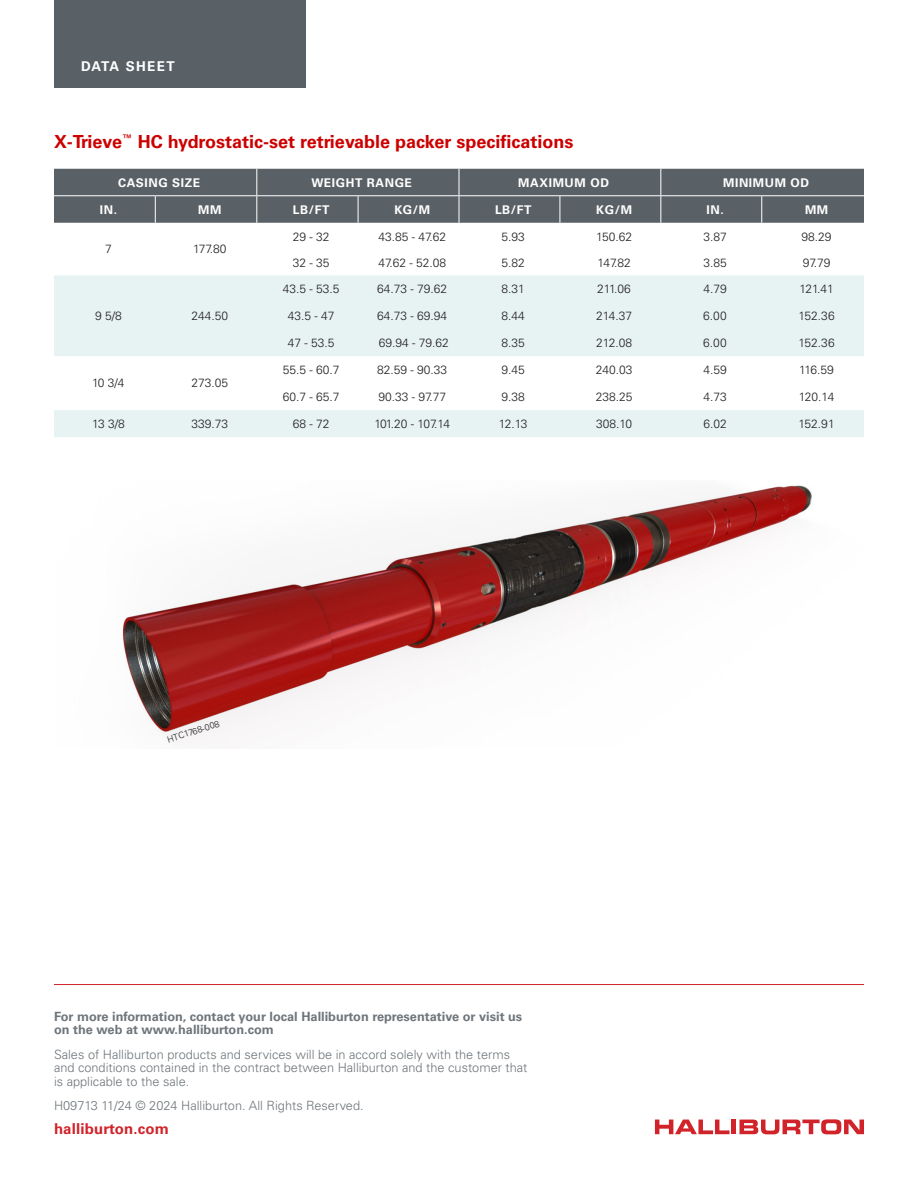
<style>
.page{position:relative;width:918px;height:1188px;background:#fff}
.page>*{position:absolute;margin:0;border:0;box-sizing:border-box;transform-origin:0 0}
._04_Table_Title{font:700 18px "Univers LT Std";color:#c00}
.t1{font:700 15px "Univers LT Std";letter-spacing:.01em;color:#d1232a}
.t2{font:700 13.5px "Univers LT Std";letter-spacing:.1em;color:#fff}
.t3{font:300 12.75px/13.5px "Univers LT Std";color:#6e757a}
.t4{font:700 12.75px/13.5px "Univers LT Std";color:#6e757a}
._04_Table_Body{font:300 12px "Univers LT Std";color:#231f20}
._04_Table_Headline{font:700 12px "Univers LT Std";letter-spacing:.05em;color:#fff}
._04_Table_Body-2{font:300 12px "Univers LT Std";letter-spacing:-.065em;color:#231f20}
.Sidebar_Body{font:300 9px "Univers LT Std";color:#231f20}
</style>
<div class="page">
<hr style="left:54px;top:984px;width:810px;height:1px;background:#d1232a">
<svg style="left:655px;top:1120px;width:75px;height:14px"></svg>
<hr style="left:732px;top:1120px;width:4px;height:14px;background:#d1232a">
<svg style="left:739px;top:1119px;width:125px;height:15px"></svg>
<div style="left:54px;top:0;width:252px;height:88px;background:#5a6166"></div>
<div style="left:54px;top:169px;width:810px;height:54px;background:#5a6166"></div>
<svg style="left:54px;top:275px;width:810px;height:162px;fill:#e7f3f3"></svg>
<svg style="left:155px;top:196px;width:1px;height:27px"></svg>
<svg style="left:256px;top:169px;width:1px;height:54px"></svg>
<svg style="left:358px;top:196px;width:1px;height:27px"></svg>
<svg style="left:459px;top:169px;width:1px;height:54px"></svg>
<svg style="left:560px;top:196px;width:1px;height:27px"></svg>
<svg style="left:660px;top:169px;width:1px;height:54px"></svg>
<svg style="left:761px;top:196px;width:1px;height:27px"></svg>
<hr style="left:54px;top:195px;width:101px;height:1px;background:#fff">
<hr style="left:155px;top:195px;width:102px;height:1px;background:#fff">
<hr style="left:257px;top:195px;width:101px;height:1px;background:#fff">
<hr style="left:358px;top:195px;width:101px;height:1px;background:#fff">
<hr style="left:459px;top:195px;width:101px;height:1px;background:#fff">
<hr style="left:560px;top:195px;width:101px;height:1px;background:#fff">
<hr style="left:661px;top:195px;width:101px;height:1px;background:#fff">
<hr style="left:762px;top:195px;width:102px;height:1px;background:#fff">
<img style="left:122px;top:485px;width:690px;height:254px">
<p class="t2" style="left:81px;top:58px;width:95px">DATA SHEET</p>
<p class="_04_Table_Title" style="left:54px;top:131px;width:521px">X-Trieve<sup>™</sup> HC hydrostatic-set retrievable packer specifications</p>
<p class="_04_Table_Headline" style="left:118px;top:175px;width:83px">CASING SIZE</p>
<p class="_04_Table_Headline" style="left:311px;top:175px;width:102px">WEIGHT RANGE</p>
<p class="_04_Table_Headline" style="left:518px;top:175px;width:92px">MAXIMUM OD</p>
<p class="_04_Table_Headline" style="left:723px;top:175px;width:88px">MINIMUM OD</p>
<p class="_04_Table_Headline" style="left:100px;top:202px;width:19px">IN.</p>
<p class="_04_Table_Headline" style="left:198px;top:202px;width:25px">MM</p>
<p class="_04_Table_Headline" style="left:293px;top:202px;width:38px">LB/FT</p>
<p class="_04_Table_Headline" style="left:394px;top:202px;width:37px">KG/M</p>
<p class="_04_Table_Headline" style="left:495px;top:202px;width:38px">LB/FT</p>
<p class="_04_Table_Headline" style="left:596px;top:202px;width:37px">KG/M</p>
<p class="_04_Table_Headline" style="left:707px;top:202px;width:19px">IN.</p>
<p class="_04_Table_Headline" style="left:805px;top:202px;width:25px">MM</p>
<p class="_04_Table_Body" style="left:105px;top:242px;width:8px">7</p>
<p class="_04_Table_Body" style="left:193px;top:242px;width:35px">177.80</p>
<p class="_04_Table_Body" style="left:293px;top:229px;width:38px">29 - 32</p>
<p class="_04_Table_Body" style="left:379px;top:229px;width:69px">43.85 - 47.62</p>
<p class="_04_Table_Body" style="left:502px;top:229px;width:25px">5.93</p>
<p class="_04_Table_Body" style="left:596px;top:229px;width:38px">150.62</p>
<p class="_04_Table_Body" style="left:703px;top:229px;width:25px">3.87</p>
<p class="_04_Table_Body" style="left:802px;top:229px;width:32px">98.29</p>
<p class="_04_Table_Body" style="left:293px;top:255px;width:38px">32 - 35</p>
<p class="_04_Table_Body" style="left:379px;top:255px;width:69px">47.62 - 52.08</p>
<p class="_04_Table_Body" style="left:502px;top:255px;width:25px">5.82</p>
<p class="_04_Table_Body" style="left:597px;top:255px;width:35px">147.82</p>
<p class="_04_Table_Body" style="left:703px;top:255px;width:25px">3.85</p>
<p class="_04_Table_Body" style="left:803px;top:255px;width:29px">97.79</p>
<p class="_04_Table_Body" style="left:95px;top:309px;width:28px">9 5/8</p>
<p class="_04_Table_Body" style="left:191px;top:309px;width:38px">244.50</p>
<p class="_04_Table_Body" style="left:92px;top:376px;width:34px">10 3/4</p>
<p class="_04_Table_Body" style="left:191px;top:376px;width:38px">273.05</p>
<p class="_04_Table_Body" style="left:283px;top:282px;width:58px">43.5 - 53.5</p>
<p class="_04_Table_Body" style="left:377px;top:282px;width:72px">64.73 - 79.62</p>
<p class="_04_Table_Body" style="left:502px;top:282px;width:25px">8.31</p>
<p class="_04_Table_Body" style="left:597px;top:282px;width:35px">211.06</p>
<p class="_04_Table_Body" style="left:703px;top:282px;width:25px">4.79</p>
<p class="_04_Table_Body" style="left:799px;top:282px;width:36px">121.41</p>
<p class="_04_Table_Body" style="left:288px;top:308px;width:48px">43.5 - 47</p>
<p class="_04_Table_Body" style="left:377px;top:308px;width:72px">64.73 - 69.94</p>
<p class="_04_Table_Body" style="left:502px;top:308px;width:25px">8.44</p>
<p class="_04_Table_Body" style="left:596px;top:308px;width:38px">214.37</p>
<p class="_04_Table_Body" style="left:703px;top:308px;width:25px">6.00</p>
<p class="_04_Table_Body" style="left:799px;top:308px;width:38px">152.36</p>
<p class="_04_Table_Body" style="left:288px;top:335px;width:48px">47 - 53.5</p>
<p class="_04_Table_Body" style="left:379px;top:335px;width:72px">69.94 - 79.62</p>
<p class="_04_Table_Body" style="left:502px;top:335px;width:25px">8.35</p>
<p class="_04_Table_Body" style="left:596px;top:335px;width:38px">212.08</p>
<p class="_04_Table_Body" style="left:703px;top:335px;width:25px">6.00</p>
<p class="_04_Table_Body" style="left:799px;top:335px;width:38px">152.36</p>
<p class="_04_Table_Body" style="left:283px;top:362px;width:58px">55.5 - 60.7</p>
<p class="_04_Table_Body" style="left:377px;top:362px;width:72px">82.59 - 90.33</p>
<p class="_04_Table_Body" style="left:502px;top:362px;width:25px">9.45</p>
<p class="_04_Table_Body" style="left:596px;top:362px;width:38px">240.03</p>
<p class="_04_Table_Body" style="left:703px;top:362px;width:25px">4.59</p>
<p class="_04_Table_Body" style="left:799px;top:362px;width:36px">116.59</p>
<p class="_04_Table_Body" style="left:283px;top:389px;width:58px">60.7 - 65.7</p>
<p class="_04_Table_Body" style="left:379px;top:389px;width:69px">90.33 - 97.77</p>
<p class="_04_Table_Body" style="left:502px;top:389px;width:25px">9.38</p>
<p class="_04_Table_Body" style="left:596px;top:389px;width:38px">238.25</p>
<p class="_04_Table_Body" style="left:703px;top:389px;width:25px">4.73</p>
<p class="_04_Table_Body" style="left:799px;top:389px;width:37px">120.14</p>
<p class="_04_Table_Body" style="left:92px;top:416px;width:34px">13 3/8</p>
<p class="_04_Table_Body" style="left:191px;top:416px;width:38px">339.73</p>
<p class="_04_Table_Body" style="left:293px;top:416px;width:38px">68 - 72</p>
<p class="_04_Table_Body-2" style="left:374px;top:416px;width:77px">101.20 - 107.14</p>
<p class="_04_Table_Body" style="left:499px;top:416px;width:30px">12.13</p>
<p class="_04_Table_Body" style="left:596px;top:416px;width:37px">308.10</p>
<p class="_04_Table_Body" style="left:703px;top:416px;width:25px">6.02</p>
<p class="_04_Table_Body" style="left:799px;top:416px;width:38px">152.91</p>
<p class="Sidebar_Body" style="left:166px;top:735px;width:56px;rotate:-18deg">HTC1768-008</p>
<p class="t4" style="left:54px;top:1010px;width:470px">For more information, contact your local Halliburton representative or visit us on the web at www.halliburton.com</p>
<p class="t3" style="left:54px;top:1048px;width:475px">Sales of Halliburton products and services will be in accord solely with the terms and conditions contained in the contract between Halliburton and the customer that is applicable to the sale.</p>
<p class="t3" style="left:54px;top:1099px;width:311px">H09713 11/24 © 2024 Halliburton. All Rights Reserved.</p>
<p class="t1" style="left:54px;top:1120px;width:116px">halliburton.com</p>
</div>
